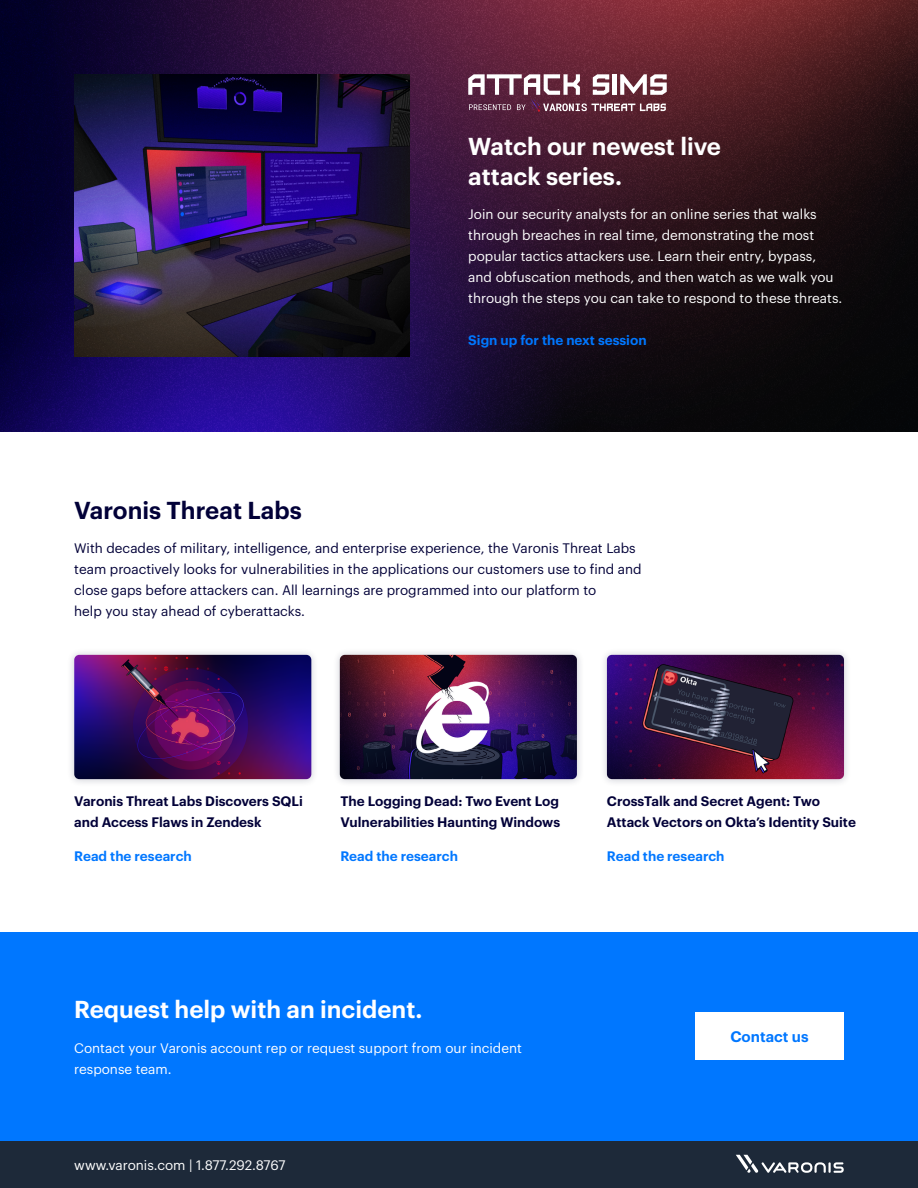
<style>
.page{position:relative;width:918px;height:1188px;background:#fff}
.page>*{position:absolute;margin:0;border:0;box-sizing:border-box;transform-origin:0 0}
.t1{font:600 24px/30px "Graphik LC";color:#fff}
.t2{font:600 24px "Graphik LC";color:#020138}
.t3{font:600 15px "Graphik LC";color:#07f}
.t4{font:13.5px/21px "Graphik LC";color:#fff}
.t5{font:13.5px/21px "Graphik LC";color:#020138}
.t6{font:600 13.5px/21px "Graphik LC";color:#020138}
.t7{font:600 13.5px "Graphik LC";color:#07f}
</style>
<div class="page">
<div style="left:0;top:932px;width:918px;height:209px;background:#07f"></div>
<img style="left:0;top:0;width:918px;height:431px">
<div style="left:695px;top:1013px;width:149px;height:47px;background:#fff"></div>
<img style="left:74px;top:74px;width:336px;height:282px">
<svg style="left:468px;top:74px;width:199px;height:38px"></svg>
<div style="left:67px;top:647px;width:252px;height:140px;background:#0e1137;opacity:.2"></div>
<img style="left:74px;top:655px;width:237px;height:124px">
<div style="left:599px;top:647px;width:253px;height:140px;background:#0e1137;opacity:.2"></div>
<img style="left:607px;top:655px;width:237px;height:124px">
<div style="left:332px;top:647px;width:253px;height:140px;background:#0e1137;opacity:.2"></div>
<img style="left:340px;top:655px;width:237px;height:124px">
<div style="left:0;top:1141px;width:918px;height:47px;background:#1d2939"></div>
<svg style="left:736px;top:1155px;width:108px;height:18px"></svg>
<h1 class="t1" style="left:468px;top:129px;width:254px">Watch our newest live attack series.</h1>
<p class="t4" style="left:468px;top:203px;width:376px">Join our security analysts for an online series that walks through breaches in real time, demonstrating the most popular tactics attackers use. Learn their entry, bypass, and obfuscation methods, and then watch as we walk you through the steps you can take to respond to these threats.</p>
<p class="t7" style="left:468px;top:329px;width:180px">Sign up for the next session</p>
<h1 class="t2" style="left:74px;top:492px;width:229px">Varonis Threat Labs</h1>
<p class="t5" style="left:74px;top:537px;width:569px">With decades of military, intelligence, and enterprise experience, the Varonis Threat Labs team proactively looks for vulnerabilities in the applications our customers use to find and close gaps before attackers can. All learnings are programmed into our platform to<br>help you stay ahead of cyberattacks.</p>
<p class="t6" style="left:74px;top:789px;width:230px">Varonis Threat Labs Discovers SQLi and Access Flaws in Zendesk</p>
<p class="t7" style="left:74px;top:846px;width:119px">Read the research</p>
<p class="t6" style="left:340px;top:789px;width:221px">The Logging Dead: Two Event Log<br>Vulnerabilities Haunting Windows</p>
<p class="t7" style="left:340px;top:846px;width:119px">Read the research</p>
<p class="t6" style="left:607px;top:789px;width:251px">CrossTalk and Secret Agent: Two<br>Attack Vectors on Okta’s Identity Suite</p>
<p class="t7" style="left:607px;top:846px;width:119px">Read the research</p>
<h1 class="t1" style="left:74px;top:993px;width:350px">Request help with an incident.</h1>
<p class="t4" style="left:74px;top:1036px;width:449px">Contact your Varonis account rep or request support from our incident response team.</p>
<p class="t4" style="left:74px;top:1153px;width:213px">www.varonis.com | 1.877.292.8767</p>
<p class="t3" style="left:730px;top:1025px;width:80px">Contact us</p>
</div>
